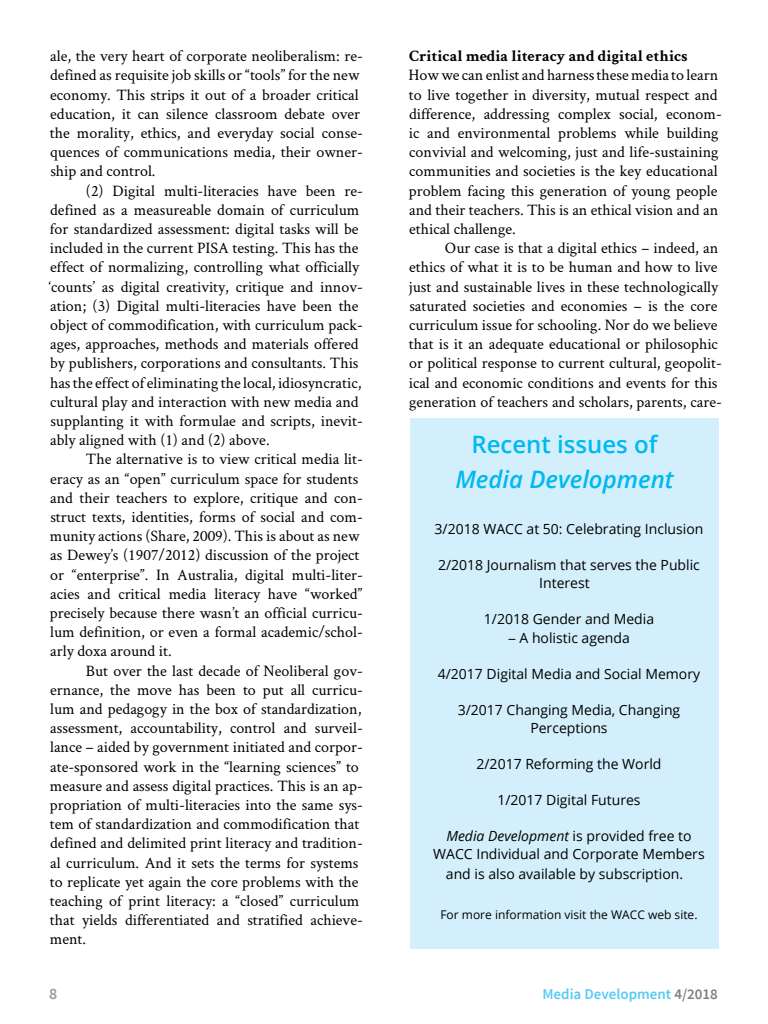
<style>
.page{position:relative;width:768px;height:1024px;background:#fff}
.page>*{position:absolute;margin:0;border:0;box-sizing:border-box;transform-origin:0 0}
.Contrast_Style__Titl{font:italic 600 24px "Open Sans";color:#00b9f1}
.Contrast_Style__Titl-2{font:600 24px "Open Sans";color:#00b9f1}
.t1{font:16px/19.2px "Crimson Text";color:#000}
.t2{font:700 16px "Crimson Text";color:#000}
.t3{font:600 16px "Source Sans Pro";color:#999}
.t4{font:600 15px "Source Sans Pro";color:#57caf5}
.Contrast_Style__Text{font:14px/18px "Open Sans";color:#000}
.Contrast_Style__Text-2{font:italic 14px "Open Sans";color:#000}
.Contrast_Style__Text-3{font:12px "Open Sans";color:#000}
.s1{font-family:"Crimson Text";font-size:16px}
.s2{font-style:normal}
.s3{color:#808080}
</style>
<div class="page">
<div style="left:410px;top:418px;width:309px;height:531px;background:#d4effc"></div>
<p class="t1" style="left:50px;top:46px;width:315px">ale, the very heart of corporate neoliberalism: re&shy;defined as requisite job skills or “tools” for the new economy. This strips it out of a broader critical education, it can silence classroom debate over the morality, ethics, and everyday social conse&shy;quences of communications media, their owner&shy;ship and control.</p>
<p class="t1" style="left:49px;top:180px;width:316px;text-indent:37px">(2) Digital multi-literacies have been re&shy;defined as a measureable domain of curriculum for standardized assessment: digital tasks will be included in the current PISA testing. This has the effect of normalizing, controlling what officially ‘counts’ as digital creativity, critique and innov&shy;ation; (3) Digital multi-literacies have been the object of commodification, with curriculum pack&shy;ages, approaches, methods and materials offered by publishers, corporations and consultants. This has the effect of eliminating the local, idiosyncratic, cultural play and interaction with new media and supplanting it with formulae and scripts, inevit&shy;ably aligned with (1) and (2) above.</p>
<p class="t1" style="left:50px;top:449px;width:315px;text-indent:36px">The alternative is to view critical media lit&shy;eracy as an “open” curriculum space for students and their teachers to explore, critique and con&shy;struct texts, identities, forms of social and com&shy;munity actions (Share, 2009). This is about as new as Dewey’s (1907/2012) discussion of the project or “enterprise”. In Australia, digital multi-liter&shy;acies and critical media literacy have “worked” precisely because there wasn’t an official curricu&shy;lum definition, or even a formal academic/schol&shy;arly doxa around it.</p>
<p class="t1" style="left:50px;top:660px;width:315px;text-indent:36px">But over the last decade of Neoliberal gov&shy;ernance, the move has been to put all curricu&shy;lum and pedagogy in the box of standardization, assessment, accountability, control and surveil&shy;lance – aided by government initiated and corpor&shy;ate-sponsored work in the “learning sciences” to measure and assess digital practices. This is an ap&shy;propriation of multi-literacies into the same sys&shy;tem of standardization and commodification that defined and delimited print literacy and tradition&shy;al curriculum. And it sets the terms for systems to replicate yet again the core problems with the teaching of print literacy: a “closed” curriculum that yields differentiated and stratified achieve&shy;ment.</p>
<p class="t2" style="left:409px;top:46px;width:280px">Critical media literacy and digital ethics</p>
<p class="t1" style="left:409px;top:65px;width:315px">How we can enlist and harness these media to learn to live together in diversity, mutual respect and difference, addressing complex social, econom&shy;ic and environmental problems while building convivial and welcoming, just and life-sustaining communities and societies is the key educational problem facing this generation of young people and their teachers. This is an ethical vision and an ethical challenge.</p>
<p class="t1" style="left:409px;top:238px;width:315px;text-indent:36px">Our case is that a digital ethics – indeed, an ethics of what it is to be human and how to live just and sustainable lives in these technologically saturated societies and economies – is the core curriculum issue for schooling. Nor do we believe that is it an adequate educational or philosophic or political response to current cultural, geopolit&shy;ical and economic conditions and events for this generation of teachers and scholars, parents, care-</p>
<p class="Contrast_Style__Titl-2" style="left:471px;top:428px;width:188px">Recent issues of</p>
<p class="Contrast_Style__Titl" style="left:455px;top:463px;width:220px">Media Development</p>
<p class="Contrast_Style__Text" style="left:435px;top:520px;width:270px">3/2018 WACC at 50: Celebrating Inclusion</p>
<p class="Contrast_Style__Text" style="left:539px;top:556px;width:162px;text-indent:-101px">2/2018 Journalism that serves the Public<br>Interest</p>
<p class="Contrast_Style__Text" style="left:484px;top:610px;width:172px">1/2018 Gender and Media</p>
<p class="Contrast_Style__Text" style="left:508px;top:629px;width:123px"><span class="s1">–</span> A holistic agenda</p>
<p class="Contrast_Style__Text" style="left:438px;top:665px;width:264px">4/2017 Digital Media and Social Memory</p>
<p class="Contrast_Style__Text" style="left:458px;top:701px;width:224px">3/2017 Changing Media, Changing</p>
<p class="Contrast_Style__Text" style="left:530px;top:719px;width:79px">Perceptions</p>
<p class="Contrast_Style__Text" style="left:477px;top:755px;width:186px">2/2017 Reforming the World</p>
<p class="Contrast_Style__Text" style="left:497px;top:791px;width:145px">1/2017 Digital Futures</p>
<p class="Contrast_Style__Text-2" style="left:446px;top:827px;width:247px">Media Development <span class="s2">is provided free to</span></p>
<p class="Contrast_Style__Text" style="left:446px;top:844px;width:260px;line-height:20px;text-indent:-13px">WACC Individual and Corporate Members and is also available by subscription.</p>
<p class="Contrast_Style__Text-3" style="left:440px;top:907px;width:259px">For more information visit the WACC web site.</p>
<p class="t3" style="left:49px;top:984px;width:10px">8</p>
<p class="t4" style="left:542px;top:985px;width:177px">Media Development <span class="s3">4/2018</span></p>
</div>
